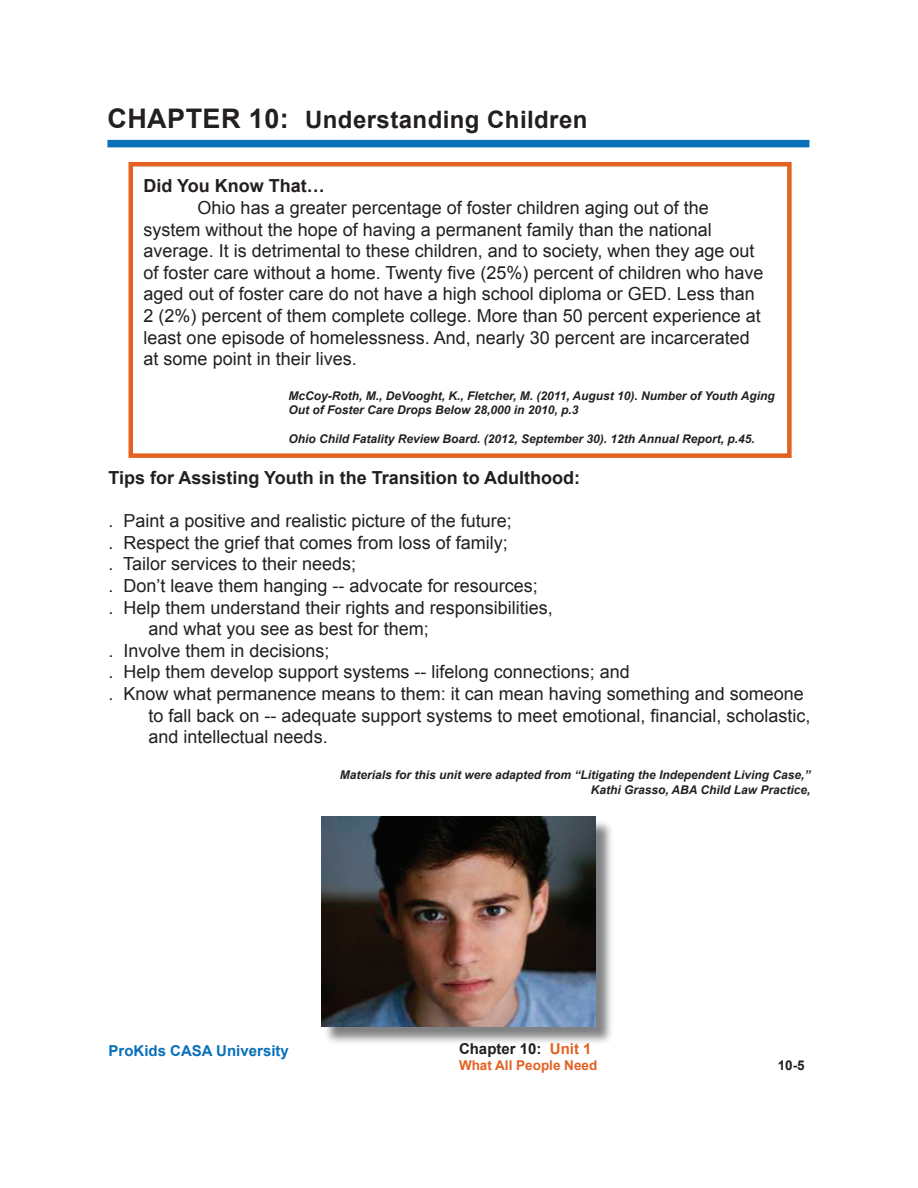
<style>
.page{position:relative;width:918px;height:1188px;background:#fff}
.page>*{position:absolute;margin:0;border:0;box-sizing:border-box;transform-origin:0 0}
.t1{font:700 24px "Arial";letter-spacing:.02em;color:#231f20}
.t2{font:18px/21.6px "Arial";color:#231f20}
.t3{font:700 18px "Arial";color:#231f20}
.t4{font:700 15px "Arial";color:#0970b9}
.t5{font:700 15px "Arial";color:#231f20}
.t6{font:700 13.5px "Arial";color:#e36121}
.t7{font:700 13.5px "Arial";color:#231f20}
.t8{font:italic 700 12px/14.4px "Arial";color:#231f20}
.s1{font-size:27px}
.s2{color:#e36121}
</style>
<div class="page">
<div style="left:107px;top:140px;width:702px;height:7px;background:#0970b9"></div>
<div style="left:129px;top:162px;width:663px;height:296px;border:4px solid #e36121"></div>
<div style="left:323px;top:819px;width:291px;height:226px;background:#57585a;opacity:.75"></div>
<img style="left:321px;top:816px;width:275px;height:210px">
<h1 class="t1" style="left:107px;top:103px;width:482px"><span class="s1">CHAPTER 10:</span> Understanding Children</h1>
<p class="t3" style="left:144px;top:174px;width:183px">Did You Know That…</p>
<p class="t2" style="left:144px;top:197px;width:621px;text-indent:54px">Ohio has a greater percentage of foster children aging out of the system without the hope of having a permanent family than the national average. It is detrimental to these children, and to society, when they age out of foster care without a home. Twenty five (25%) percent of children who have aged out of foster care do not have a high school diploma or GED. Less than 2 (2%) percent of them complete college. More than 50 percent experience at least one episode of homelessness. And, nearly 30 percent are incarcerated at some point in their lives.</p>
<p class="t8" style="left:288px;top:389px;width:488px">McCoy-Roth, M., DeVooght, K., Fletcher, M. (2011, August 10). Number of Youth Aging<br>Out of Foster Care Drops Below 28,000 in 2010, p.3</p>
<p class="t8" style="left:288px;top:432px;width:468px">Ohio Child Fatality Review Board. (2012, September 30). 12th Annual Report, p.45.</p>
<p class="t3" style="left:109px;top:466px;width:473px">Tips for Assisting Youth in the Transition to Adulthood:</p>
<p class="t2" style="left:109px;top:510px;width:405px">. Paint a positive and realistic picture of the future;</p>
<p class="t2" style="left:109px;top:532px;width:401px">. Respect the grief that comes from loss of family;</p>
<p class="t2" style="left:109px;top:553px;width:249px">. Tailor services to their needs;</p>
<p class="t2" style="left:109px;top:575px;width:431px">. Don’t leave them hanging -- advocate for resources;</p>
<p class="t2" style="left:109px;top:597px;width:446px">. Help them understand their rights and responsibilities,</p>
<p class="t2" style="left:149px;top:618px;width:282px">and what you see as best for them;</p>
<p class="t2" style="left:109px;top:640px;width:223px">. Involve them in decisions;</p>
<p class="t2" style="left:109px;top:661px;width:523px">. Help them develop support systems -- lifelong connections; and</p>
<p class="t2" style="left:109px;top:683px;width:697px">. Know what permanence means to them: it can mean having something and someone</p>
<p class="t2" style="left:148px;top:705px;width:664px">to fall back on -- adequate support systems to meet emotional, financial, scholastic,</p>
<p class="t2" style="left:149px;top:726px;width:181px">and intellectual needs.</p>
<p class="t8" style="left:340px;top:768px;width:472px;text-align:right">Materials for this unit were adapted from “Litigating the Independent Living Case,”<br>Kathi Grasso, ABA Child Law Practice,</p>
<p class="t4" style="left:109px;top:1041px;width:182px">ProKids CASA University</p>
<p class="t5" style="left:459px;top:1039px;width:134px">Chapter 10: <span class="s2">Unit 1</span></p>
<p class="t6" style="left:459px;top:1057px;width:140px">What All People Need</p>
<p class="t7" style="left:778px;top:1057px;width:29px">10-5</p>
</div>
